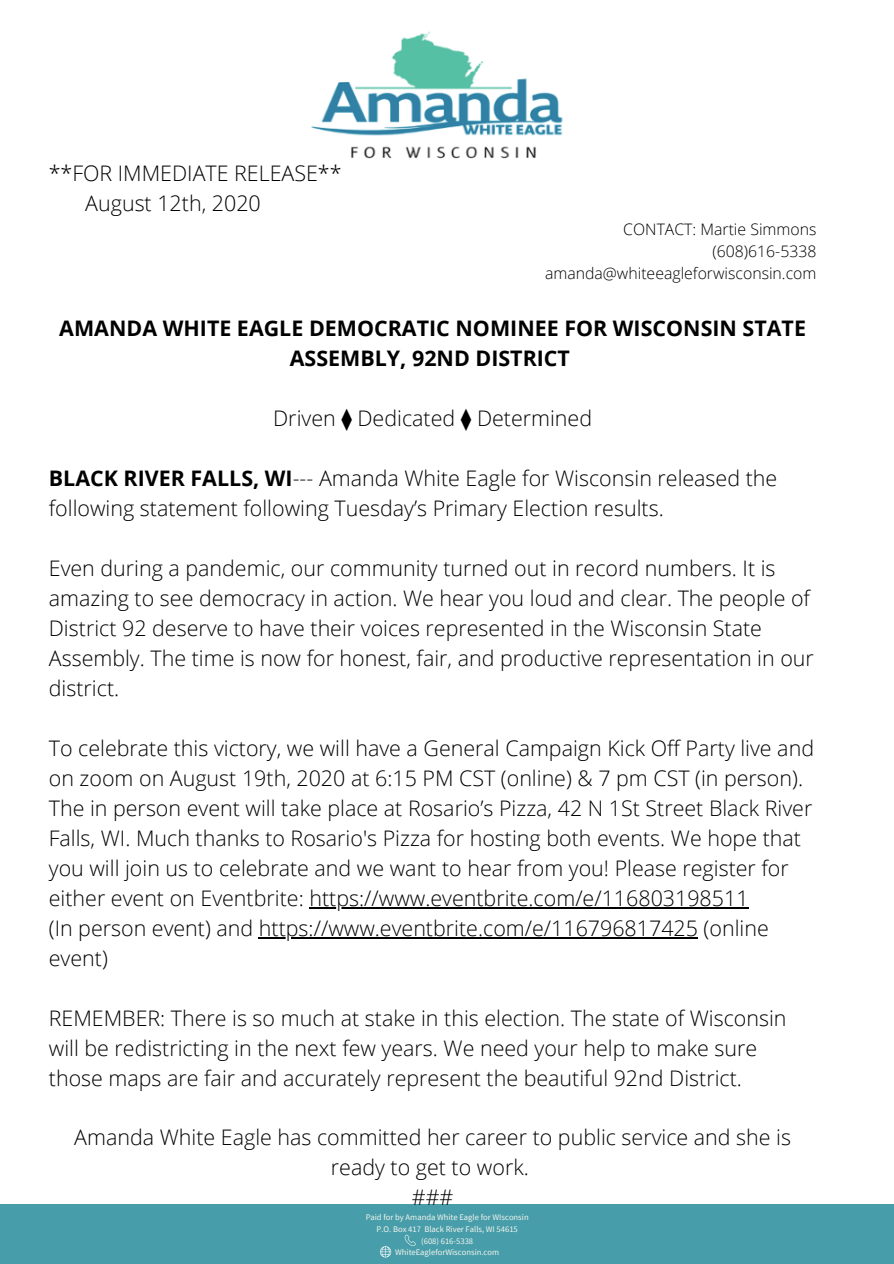
<style>
.page{position:relative;width:894px;height:1264px;background:#fff}
.page>*{position:absolute;margin:0;border:0;box-sizing:border-box;transform-origin:0 0}
.t1{font:300 21.45px/30px "Open Sans";color:#000}
.t2{font:700 21.45px/30px "Open Sans";color:#000;text-align:center}
.t3{font:300 15.75px/21.9px "Open Sans";color:#000;text-align:right}
.t4{font:8.55px/11.7px "Source Sans Pro";color:#f4f5ef;text-align:center}
.s1{font-family:"DejaVu Sans";font-weight:400}
.s2{font-weight:700}
</style>
<div class="page">
<div style="left:0;top:1204px;width:893px;height:59px;background:#479da9"></div>
<img style="left:311px;top:31px;width:252px;height:128px">
<hr style="left:309px;top:907px;width:439px;height:1px;background:#000">
<hr style="left:259px;top:937px;width:439px;height:1px;background:#000">
<svg style="left:380px;top:1246px;width:11px;height:11px"></svg>
<svg style="left:404px;top:1234px;width:12px;height:11px"></svg>
<p class="t1" style="left:85px;top:157px;width:258px;text-indent:-36px">**FOR IMMEDIATE RELEASE**<br>August 12th, 2020</p>
<p class="t3" style="left:545px;top:218px;width:273px">CONTACT: Martie Simmons (608)616-5338 amanda@whiteeagleforwisconsin.com</p>
<p class="t2" style="left:59px;top:313px;width:748px">AMANDA WHITE EAGLE DEMOCRATIC NOMINEE FOR WISCONSIN STATE<br>ASSEMBLY, 92ND DISTRICT</p>
<p class="t1" style="left:273px;top:403px;width:320px">Driven <span class="s1">⧫</span> Dedicated <span class="s1">⧫</span> Determined</p>
<p class="t1" style="left:49px;top:463px;width:729px"><span class="s2">BLACK RIVER FALLS, WI</span>--- Amanda White Eagle for Wisconsin released the following statement following Tuesday’s Primary Election results.</p>
<p class="t1" style="left:49px;top:553px;width:766px">Even during a pandemic, our community turned out in record numbers. It is amazing to see democracy in action. We hear you loud and clear. The people of District 92 deserve to have their voices represented in the Wisconsin State Assembly. The time is now for honest, fair, and productive representation in our district.</p>
<p class="t1" style="left:49px;top:732px;width:766px">To celebrate this victory, we will have a General Campaign Kick Off Party live and on zoom on August 19th, 2020 at 6:15 PM CST (online) &amp; 7 pm CST (in person).<br>The in person event will take place at Rosario’s Pizza, 42 N 1St Street Black River Falls, WI. Much thanks to Rosario's Pizza for hosting both events. We hope that you will join us to celebrate and we want to hear from you! Please register for either event on Eventbrite: https://www.eventbrite.com/e/116803198511<br>(In person event) and https://www.eventbrite.com/e/116796817425 (online event)</p>
<p class="t1" style="left:49px;top:1002px;width:739px">REMEMBER: There is so much at stake in this election. The state of Wisconsin will be redistricting in the next few years. We need your help to make sure those maps are fair and accurately represent the beautiful 92nd District.</p>
<p class="t1" style="left:74px;top:1122px;width:718px;text-align:center">Amanda White Eagle has committed her career to public service and she is ready to get to work.<br>###</p>
<p class="t4" style="left:365px;top:1211px;width:164px">Paid for by Amanda White Eagle for WIsconsin<br>P.O. Box 417 Black River Falls, WI 54615<br>(608) 616-5338<br>WhiteEagleforWisconsin.com</p>
</div>
